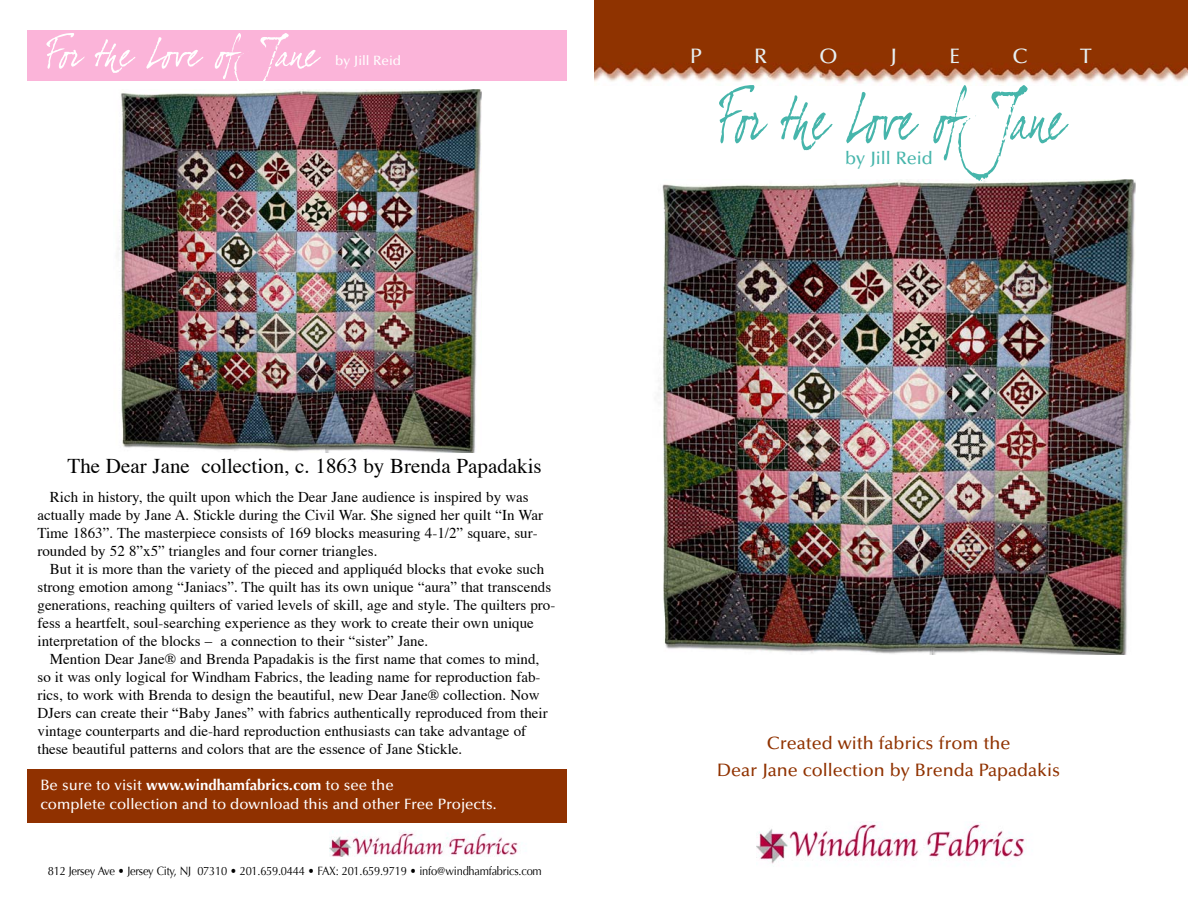
<style>
.page{position:relative;width:1188px;height:918px;background:#fff}
.page>*{position:absolute;margin:0;border:0;box-sizing:border-box;transform-origin:0 0}
.t1{font:21px "Times";color:#000}
.t2{font:500 21px "Optima";color:#e6f0f3}
.t3{font:500 18px/27px "Optima";color:#903200;text-align:center}
.t4{font:500 18px "Optima";color:#46b5ab}
.t5{font:15px "Times";color:#000}
.t6{font:500 15px/18.9px "Optima";color:#fff}
.t7{font:500 13.5px "Optima";color:#fff}
.t8{font:12px "Optima";letter-spacing:-.02em;color:#000;scale:.92 1}
.s1{font-weight:700}
</style>
<div class="page">
<img style="left:595px;top:0;width:593px;height:84px">
<img style="left:330px;top:831px;width:188px;height:25px">
<img style="left:659px;top:179px;width:477px;height:476px">
<img style="left:118px;top:89px;width:364px;height:363px">
<div style="left:27px;top:770px;width:539px;height:53px;background:#903100"></div>
<img style="left:756px;top:822px;width:269px;height:42px">
<svg style="left:719px;top:85px;width:350px;height:96px"></svg>
<svg style="left:46px;top:33px;width:275px;height:59px"></svg>
<p class="t7" style="left:335px;top:55px;width:67px">by Jill Reid</p>
<p class="t2" style="left:690px;top:47px;width:13px">P</p>
<p class="t2" style="left:754px;top:47px;width:14px">R</p>
<p class="t2" style="left:819px;top:47px;width:20px">O</p>
<p class="t2" style="left:890px;top:47px;width:8px">J</p>
<p class="t2" style="left:950px;top:47px;width:12px">E</p>
<p class="t2" style="left:1013px;top:47px;width:17px">C</p>
<p class="t2" style="left:1080px;top:47px;width:13px">T</p>
<p class="t1" style="left:68px;top:458px;width:476px">The Dear Jane collection, c. 1863 by Brenda Papadakis</p>
<p class="t5" style="left:50px;top:490px;width:480px">Rich in history, the quilt upon which the Dear Jane audience is inspired by was</p>
<p class="t5" style="left:38px;top:508px;width:507px">actually made by Jane A. Stickle during the Civil War. She signed her quilt “In War</p>
<p class="t5" style="left:38px;top:526px;width:502px">Time 1863”. The masterpiece consists of 169 blocks measuring 4-1/2” square, sur-</p>
<p class="t5" style="left:38px;top:544px;width:342px">rounded by 52 8”x5” triangles and four corner triangles.</p>
<p class="t5" style="left:50px;top:562px;width:496px">But it is more than the variety of the pieced and appliquéd blocks that evoke such</p>
<p class="t5" style="left:38px;top:580px;width:515px">strong emotion among “Janiacs”. The quilt has its own unique “aura” that transcends</p>
<p class="t5" style="left:38px;top:598px;width:519px">generations, reaching quilters of varied levels of skill, age and style. The quilters pro-</p>
<p class="t5" style="left:38px;top:616px;width:498px">fess a heartfelt, soul-searching experience as they work to create their own unique</p>
<p class="t5" style="left:38px;top:634px;width:392px">interpretation of the blocks – a connection to their “sister” Jane.</p>
<p class="t5" style="left:50px;top:652px;width:491px">Mention Dear Jane® and Brenda Papadakis is the first name that comes to mind,</p>
<p class="t5" style="left:38px;top:670px;width:505px">so it was only logical for Windham Fabrics, the leading name for reproduction fab-</p>
<p class="t5" style="left:38px;top:688px;width:504px">rics, to work with Brenda to design the beautiful, new Dear Jane® collection. Now</p>
<p class="t5" style="left:38px;top:706px;width:512px">DJers can create their “Baby Janes” with fabrics authentically reproduced from their</p>
<p class="t5" style="left:38px;top:724px;width:490px">vintage counterparts and die-hard reproduction enthusiasts can take advantage of</p>
<p class="t5" style="left:38px;top:742px;width:426px">these beautiful patterns and colors that are the essence of Jane Stickle.</p>
<p class="t6" style="left:40px;top:777px;width:458px">Be sure to visit <span class="s1">www.windhamfabrics.com</span> to see the<br>complete collection and to download this and other Free Projects.</p>
<p class="t8" style="left:48px;top:864px;width:538px">812 Jersey Ave • Jersey City, NJ 07310 • 201.659.0444 • FAX: 201.659.9719 • info@windhamfabrics.com</p>
<p class="t4" style="left:845px;top:150px;width:89px">by Jill Reid</p>
<p class="t3" style="left:717px;top:731px;width:344px">Created with fabrics from the<br>Dear Jane collection by Brenda Papadakis</p>
</div>
